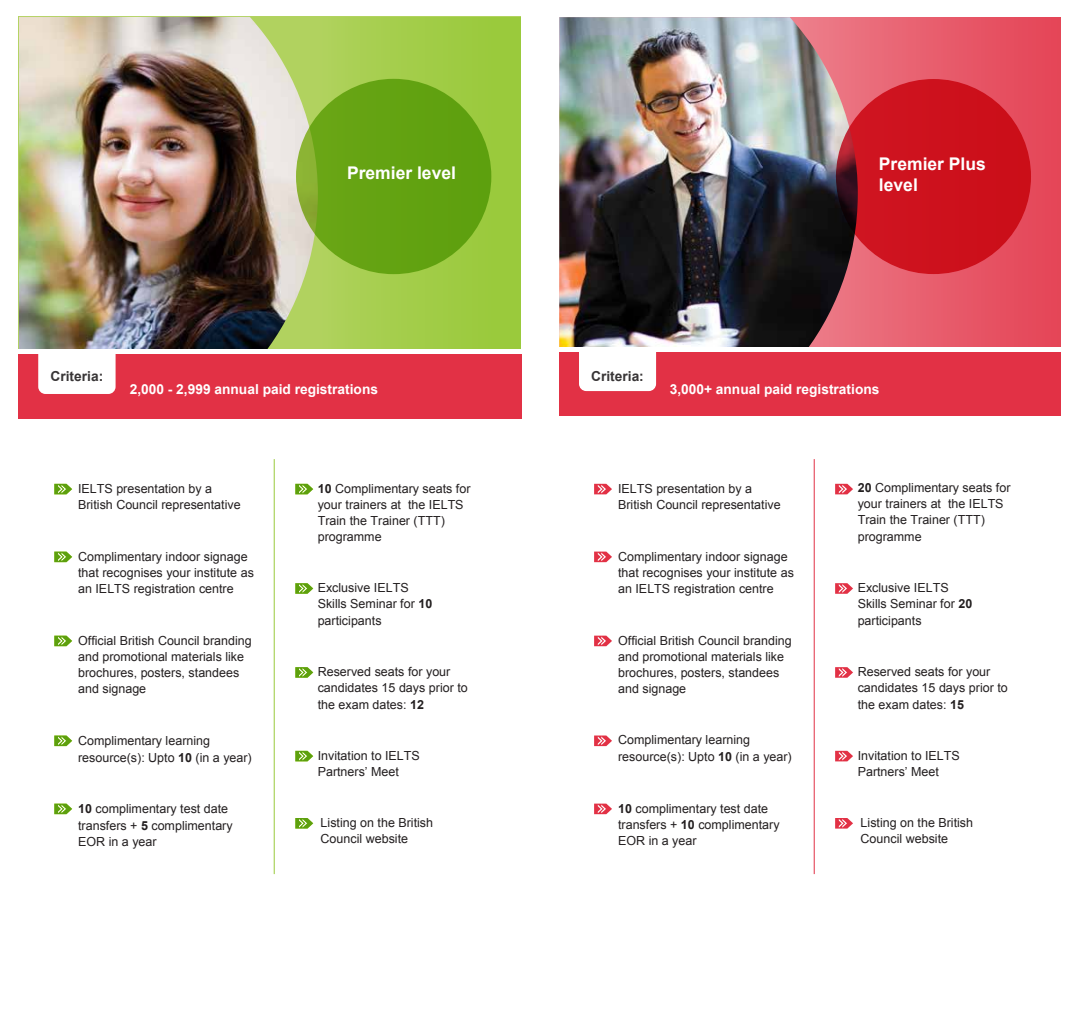
<style>
.page{position:relative;width:1080px;height:1035px;background:#fff}
.page>*{position:absolute;margin:0;border:0;box-sizing:border-box;transform-origin:0 0}
.t1{font:700 17.5px/21px "Arial";color:#fff}
.t2{font:700 13.75px "Arial";color:#fff}
.t3{font:700 13.75px "Arial";color:#383536}
.t4{font:12.5px/16.2px "Arial";color:#231f20}
.s1{font-weight:700}
</style>
<div class="page">
<svg style="left:559px;top:17px;width:502px;height:399px;background:#e65565"></svg>
<img style="left:559px;top:17px;width:299px;height:330px">
<div style="left:836px;top:79px;width:195px;height:195px;background:#cd111d;border-radius:50%"></div>
<div style="left:559px;top:351px;width:502px;height:64px;background:#e23145"></div>
<hr style="left:559px;top:347px;width:502px;height:4px;background:#fff">
<div style="left:579px;top:351px;width:77px;height:40px;background:#fff"></div>
<svg style="left:318px;top:17px;width:203px;height:332px;background:#a1cc46"></svg>
<img style="left:19px;top:17px;width:299px;height:332px">
<div style="left:296px;top:79px;width:195px;height:195px;background:#63a312;border-radius:50%"></div>
<div style="left:18px;top:354px;width:504px;height:64px;background:#e23145"></div>
<div style="left:38px;top:354px;width:78px;height:40px;background:#fff"></div>
<hr style="left:274px;top:459px;width:1px;height:415px;background:#9aca3c">
<hr style="left:814px;top:459px;width:1px;height:415px;background:#e23145">
<svg style="left:594px;top:484px;width:18px;height:10px"></svg>
<svg style="left:594px;top:552px;width:18px;height:10px"></svg>
<svg style="left:594px;top:636px;width:18px;height:10px"></svg>
<svg style="left:594px;top:736px;width:18px;height:10px"></svg>
<svg style="left:594px;top:804px;width:18px;height:10px"></svg>
<svg style="left:835px;top:484px;width:18px;height:10px"></svg>
<svg style="left:835px;top:583px;width:18px;height:11px"></svg>
<svg style="left:835px;top:667px;width:18px;height:11px"></svg>
<svg style="left:835px;top:751px;width:18px;height:10px"></svg>
<svg style="left:835px;top:818px;width:18px;height:11px"></svg>
<svg style="left:54px;top:484px;width:18px;height:10px"></svg>
<svg style="left:54px;top:552px;width:18px;height:10px"></svg>
<svg style="left:54px;top:636px;width:18px;height:10px"></svg>
<svg style="left:54px;top:736px;width:18px;height:10px"></svg>
<svg style="left:54px;top:804px;width:18px;height:10px"></svg>
<svg style="left:295px;top:484px;width:18px;height:10px"></svg>
<svg style="left:295px;top:583px;width:18px;height:11px"></svg>
<svg style="left:295px;top:667px;width:18px;height:11px"></svg>
<svg style="left:295px;top:751px;width:18px;height:10px"></svg>
<svg style="left:295px;top:818px;width:18px;height:11px"></svg>
<h1 class="t1" style="left:347px;top:163px;width:110px">Premier level</h1>
<h1 class="t1" style="left:879px;top:154px;width:108px">Premier Plus level</h1>
<p class="t3" style="left:51px;top:367px;width:54px">Criteria:</p>
<p class="t3" style="left:591px;top:367px;width:54px">Criteria:</p>
<p class="t2" style="left:130px;top:380px;width:250px">2,000 - 2,999 annual paid registrations</p>
<p class="t2" style="left:670px;top:380px;width:211px">3,000+ annual paid registrations</p>
<p class="t4" style="left:78px;top:480px;width:164px">IELTS presentation by a<br>British Council representative</p>
<p class="t4" style="left:78px;top:548px;width:177px">Complimentary indoor signage that recognises your institute as an IELTS registration centre</p>
<p class="t4" style="left:78px;top:632px;width:175px">Official British Council branding and promotional materials like brochures, posters, standees and signage</p>
<p class="t4" style="left:78px;top:733px;width:175px">Complimentary learning resource(s): Upto <span class="s1">10</span> (in a year)</p>
<p class="t4" style="left:318px;top:480px;width:154px"><span class="s1">10</span> Complimentary seats for your trainers at the IELTS<br>Train the Trainer (TTT) programme</p>
<p class="t4" style="left:318px;top:580px;width:116px">Exclusive IELTS<br>Skills Seminar for <span class="s1">10 </span>participants</p>
<p class="t4" style="left:318px;top:664px;width:152px">Reserved seats for your candidates 15 days prior to the exam dates: <span class="s1">12</span></p>
<p class="t4" style="left:318px;top:747px;width:104px">Invitation to IELTS<br>Partners’ Meet</p>
<p class="t4" style="left:618px;top:480px;width:164px">IELTS presentation by a<br>British Council representative</p>
<p class="t4" style="left:618px;top:548px;width:177px">Complimentary indoor signage that recognises your institute as an IELTS registration centre</p>
<p class="t4" style="left:618px;top:632px;width:175px">Official British Council branding and promotional materials like brochures, posters, standees and signage</p>
<p class="t4" style="left:618px;top:732px;width:175px">Complimentary learning resource(s): Upto <span class="s1">10</span> (in a year)</p>
<p class="t4" style="left:78px;top:801px;width:156px"><span class="s1">10</span> complimentary test date transfers + <span class="s1">5</span> complimentary<br>EOR in a year</p>
<p class="t4" style="left:618px;top:800px;width:163px"><span class="s1">10</span> complimentary test date transfers + <span class="s1">10</span> complimentary<br>EOR in a year</p>
<p class="t4" style="left:321px;top:815px;width:114px">Listing on the British<br>Council website</p>
<p class="t4" style="left:858px;top:479px;width:154px"><span class="s1">20</span> Complimentary seats for your trainers at the IELTS<br>Train the Trainer (TTT) programme</p>
<p class="t4" style="left:858px;top:580px;width:116px">Exclusive IELTS<br>Skills Seminar for <span class="s1">20 </span>participants</p>
<p class="t4" style="left:858px;top:664px;width:152px">Reserved seats for your candidates 15 days prior to the exam dates: <span class="s1">15</span></p>
<p class="t4" style="left:858px;top:747px;width:104px">Invitation to IELTS<br>Partners’ Meet</p>
<p class="t4" style="left:861px;top:815px;width:114px">Listing on the British<br>Council website</p>
</div>
